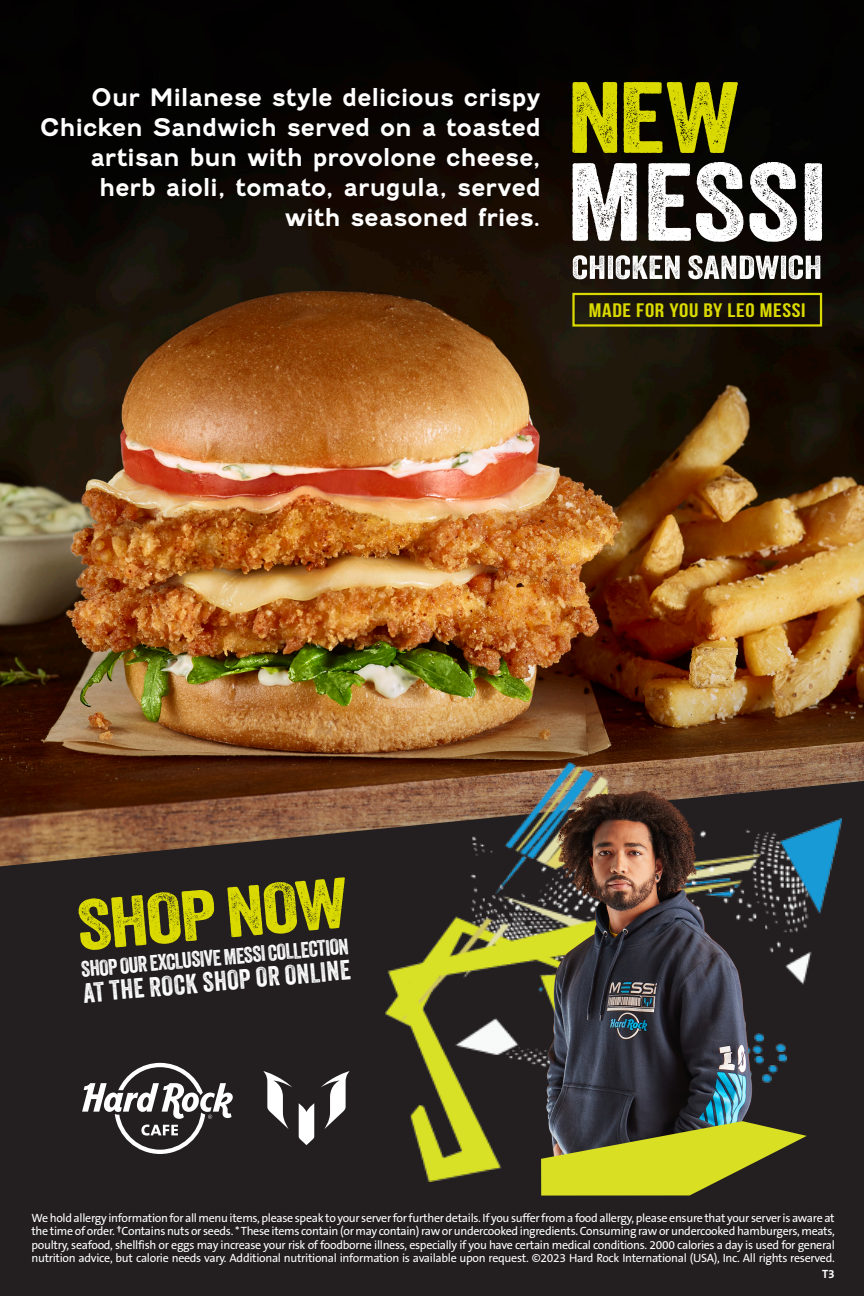
<style>
.page{position:relative;width:864px;height:1296px;background:#231f20}
.page>*{position:absolute;margin:0;border:0;box-sizing:border-box;transform-origin:0 0}
.t1{font:69px "Veneer";color:#dada00;scale:1.21 1}
.t2{font:27px "Veneer";color:#fff}
.t3{font:700 24px "Fenwick Rg";letter-spacing:-.02em;color:#fff}
.t4{font:21.75px "Veneer";color:#fff}
.t5{font:700 19.5px "Bebas Neue";letter-spacing:.03em;color:#dada00;scale:1.2 1}
.t6{font:12px/13.5px "The Sans B5 Plain";letter-spacing:-.025em;color:#fff;text-align:justify}
.t7{font:700 12px "The Sans B7";color:#fff}
</style>
<div class="page">
<img style="left:0;top:0;width:864px;height:866px">
<img style="left:385px;top:762px;width:81px;height:419px">
<svg style="left:82px;top:1063px;width:151px;height:91px"></svg>
<svg style="left:573px;top:255px;width:107px;height:24px;background:#9b9794"></svg>
<svg style="left:688px;top:255px;width:132px;height:24px;background:#979693"></svg>
<svg style="left:572px;top:163px;width:65px;height:78px;background:#c1bfbd"></svg>
<svg style="left:648px;top:162px;width:149px;height:80px;background:#918f8e"></svg>
<svg style="left:805px;top:163px;width:17px;height:78px"></svg>
<svg style="left:572px;top:82px;width:45px;height:71px;background:#a5a400"></svg>
<svg style="left:624px;top:82px;width:114px;height:71px;background:#818000"></svg>
<div style="left:572px;top:293px;width:250px;height:34px;border:2px solid #dada00"></div>
<svg style="left:263px;top:1071px;width:29px;height:58px"></svg>
<svg style="left:299px;top:1103px;width:15px;height:42px"></svg>
<svg style="left:321px;top:1071px;width:29px;height:58px"></svg>
<img style="left:401px;top:700px;width:444px;height:475px">
<svg style="left:541px;top:1121px;width:266px;height:75px"></svg>
<p class="t3" style="left:91px;top:83px;width:451px">Our Milanese style delicious crispy</p>
<p class="t3" style="left:40px;top:113px;width:503px">Chicken Sandwich served on a toasted</p>
<p class="t3" style="left:90px;top:143px;width:453px">artisan bun with provolone cheese,</p>
<p class="t3" style="left:99px;top:173px;width:444px">herb aioli, tomato, arugula, served</p>
<p class="t3" style="left:284px;top:203px;width:258px">with seasoned fries.</p>
<p class="t5" style="left:589px;top:300px;width:182px">MADE FOR YOU BY LEO MESSI</p>
<p class="t1" style="left:73px;top:884px;width:226px;rotate:-5deg">SHOP NOW</p>
<p class="t4" style="left:80px;top:956px;width:270px;rotate:-5deg">SHOP OUR EXCLUSIVE MESSI COLLECTION</p>
<p class="t2" style="left:82px;top:977px;width:270px;rotate:-5deg">AT THE ROCK SHOP OR ONLINE</p>
<p class="t6" style="left:32px;top:1211px;width:805px">We hold allergy information for all menu items, please speak to your server for further details. If you suffer from a food allergy, please ensure that your server is aware at the time of order. †Contains nuts or seeds. * These items contain (or may contain) raw or undercooked ingredients. Consuming raw or undercooked hamburgers, meats, poultry, seafood, shellfish or eggs may increase your risk of foodborne illness, especially if you have certain medical conditions. 2000 calories a day is used for general nutrition advice, but calorie needs vary. Additional nutritional information is available upon request. ©2023 Hard Rock International (USA), Inc. All rights reserved.</p>
<p class="t7" style="left:822px;top:1267px;width:14px">T3</p>
</div>
